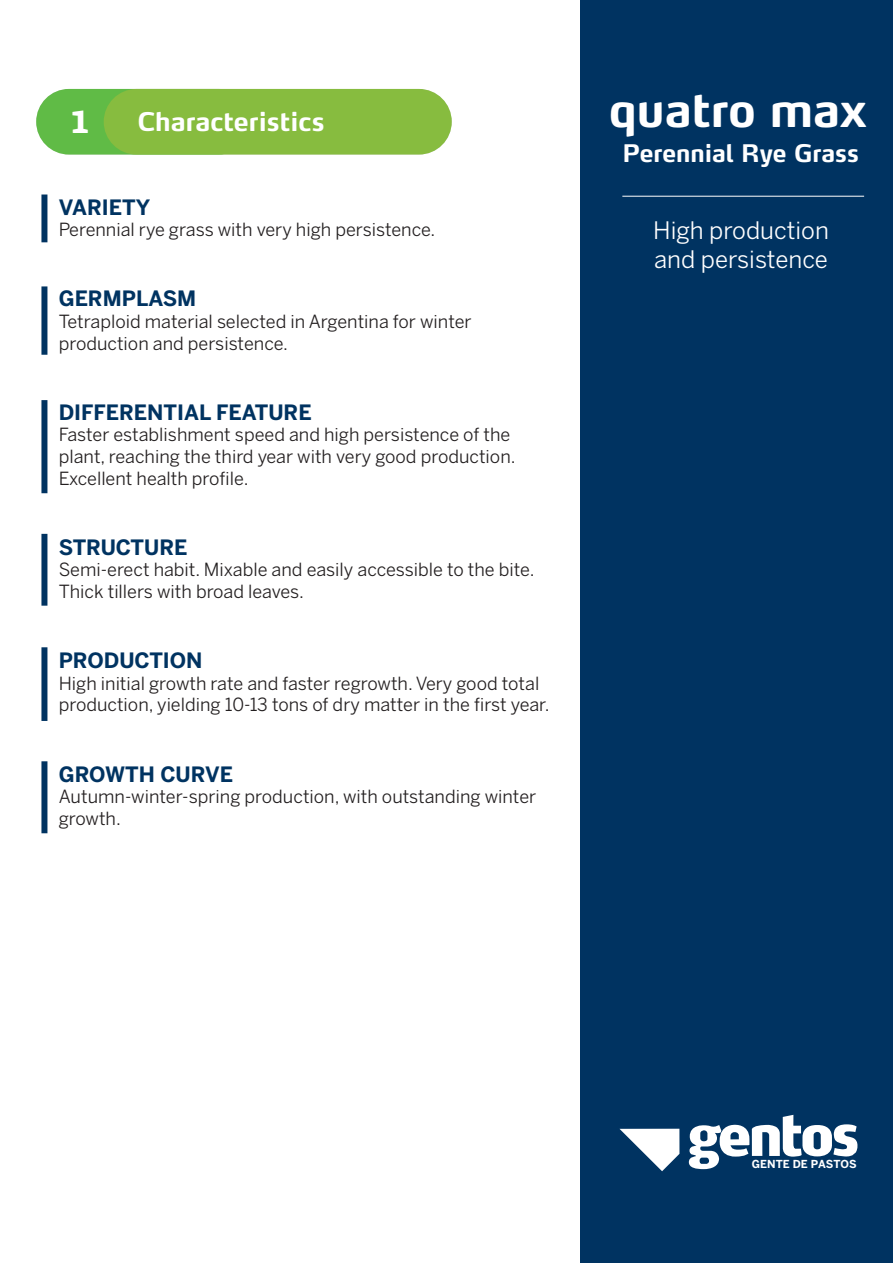
<style>
.page{position:relative;width:893px;height:1263px;background:#fff}
.page>*{position:absolute;margin:0;border:0;box-sizing:border-box;transform-origin:0 0}
.t1{font:700 46.05px "Max";color:#fff}
.t2{font:800 condensed 30px "Max Web W03";color:#fff}
.t3{font:700 25.5px "Max";color:#fff}
.t4{font:24px/29px "Benton Sans";color:#fff}
.t5{font:700 24px "Max";color:#fff}
.t6{font:700 21px "Benton Sans";color:#003361}
.t7{font:18px/21.6px "Benton Sans";color:#231f20}
.t8{font:700 10.95px "Benton Sans";color:#fff}
</style>
<div class="page">
<div style="left:581px;top:0;width:312px;height:1263px;background:#003361"></div>
<hr style="left:622px;top:196px;width:242px;height:1px;background:#fff">
<svg style="left:619px;top:1129px;width:60px;height:42px"></svg>
<svg style="left:689px;top:1115px;width:168px;height:54px"></svg>
<div style="left:41px;top:194px;width:6px;height:48px;background:#003361"></div>
<div style="left:41px;top:286px;width:6px;height:69px;background:#003361"></div>
<div style="left:41px;top:400px;width:6px;height:93px;background:#003361"></div>
<div style="left:41px;top:534px;width:6px;height:72px;background:#003361"></div>
<div style="left:41px;top:647px;width:6px;height:74px;background:#003361"></div>
<div style="left:41px;top:761px;width:6px;height:72px;background:#003361"></div>
<div style="left:36px;top:89px;width:215px;height:66px;background:#60bb46;border-radius:33px"></div>
<div style="left:104px;top:89px;width:348px;height:66px;background:#87bc3f;border-radius:33px"></div>
<h2 class="t2" style="left:70px;top:102px;width:22px">1</h2>
<h3 class="t3" style="left:138px;top:106px;width:188px">Characteristics</h3>
<p class="t6" style="left:59px;top:194px;width:93px">VARIETY</p>
<p class="t7" style="left:59px;top:219px;width:378px">Perennial rye grass with very high persistence.</p>
<p class="t6" style="left:59px;top:286px;width:139px">GERMPLASM</p>
<p class="t7" style="left:59px;top:310px;width:414px">Tetraploid material selected in Argentina for winter production and persistence.</p>
<p class="t6" style="left:59px;top:400px;width:255px">DIFFERENTIAL FEATURE</p>
<p class="t7" style="left:59px;top:424px;width:458px">Faster establishment speed and high persistence of the plant, reaching the third year with very good production.<br>Excellent health profile.</p>
<p class="t6" style="left:59px;top:535px;width:130px">STRUCTURE</p>
<p class="t7" style="left:59px;top:559px;width:477px">Semi-erect habit. Mixable and easily accessible to the bite.<br>Thick tillers with broad leaves.</p>
<p class="t6" style="left:59px;top:648px;width:145px">PRODUCTION</p>
<p class="t7" style="left:59px;top:672px;width:493px">High initial growth rate and faster regrowth. Very good total production, yielding 10-13 tons of dry matter in the first year.</p>
<p class="t6" style="left:59px;top:761px;width:176px">GROWTH CURVE</p>
<p class="t7" style="left:59px;top:786px;width:479px">Autumn-winter-spring production, with outstanding winter growth.</p>
<h1 class="t1" style="left:609px;top:81px;width:259px">quatro max</h1>
<h3 class="t5" style="left:622px;top:138px;width:238px">Perennial Rye Grass</h3>
<h3 class="t4" style="left:653px;top:216px;width:177px">High production and persistence</h3>
<p class="t8" style="left:752px;top:1157px;width:106px">GENTE DE PASTOS</p>
</div>
